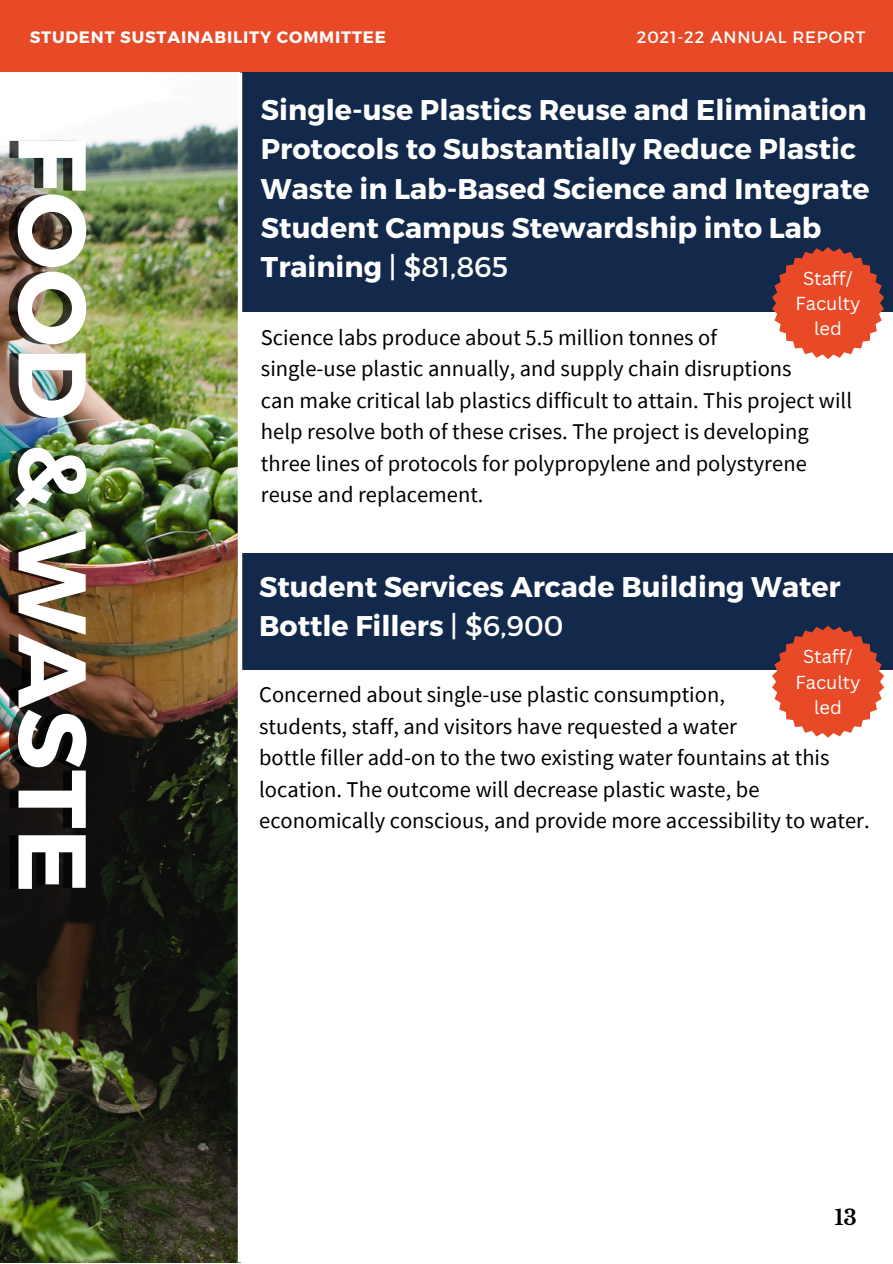
<style>
.page{position:relative;width:893px;height:1264px;background:#fff}
.page>*{position:absolute;margin:0;border:0;box-sizing:border-box;transform-origin:0 0}
.t1{font:700 95.85px "Montserrat";color:#fff}
.t2{font:700 28.5px/39.3px "Montserrat";color:#fff}
.t3{font:22.5px/31.5px "Source Sans Pro";color:#000}
.t4{font:700 21px "Libre Baskerville";color:#000}
.t5{font:18.3px/25.2px "Canva Sans";color:#fff;text-align:center}
.t6{font:700 16.5px "Montserrat";letter-spacing:.05em;color:#fff}
.t7{font:16.5px "Montserrat";letter-spacing:.05em;color:#fff}
.s1{font-weight:400}
</style>
<div class="page">
<div style="left:240px;top:553px;width:652px;height:116px;background:#13294b"></div>
<img style="left:0;top:121px;width:238px;height:1141px">
<div style="left:0;top:0;width:892px;height:72px;background:#e84a27"></div>
<div style="left:240px;top:72px;width:652px;height:240px;background:#13294b"></div>
<svg style="left:772px;top:247px;width:112px;height:112px"></svg>
<svg style="left:772px;top:625px;width:112px;height:112px"></svg>
<hr style="left:238px;top:73px;width:4px;height:1189px;background:#fff">
<p class="t6" style="left:30px;top:27px;width:358px">STUDENT SUSTAINABILITY COMMITTEE</p>
<p class="t7" style="left:636px;top:27px;width:230px">2021-22 ANNUAL REPORT</p>
<p class="t1" style="left:115px;top:134px;width:760px;rotate:90deg">FOOD &amp; WASTE</p>
<p class="t2" style="left:261px;top:89px;width:610px">Single-use Plastics Reuse and Elimination Protocols to Substantially Reduce Plastic Waste in Lab-Based Science and Integrate Student Campus Stewardship into Lab Training <span class="s1">| $81,865</span></p>
<p class="t5" style="left:795px;top:265px;width:67px">Staff/<br>Faculty led</p>
<p class="t3" style="left:261px;top:321px;width:457px">Science labs produce about 5.5 million tonnes of</p>
<p class="t3" style="left:261px;top:352px;width:532px">single-use plastic annually, and supply chain disruptions</p>
<p class="t3" style="left:261px;top:384px;width:592px">can make critical lab plastics difficult to attain. This project will help resolve both of these crises. The project is developing three lines of protocols for polypropylene and polystyrene reuse and replacement.</p>
<p class="t2" style="left:259px;top:565px;width:583px">Student Services Arcade Building Water<br>Bottle Fillers <span class="s1">| $6,900</span></p>
<p class="t5" style="left:795px;top:643px;width:67px">Staff/<br>Faculty led</p>
<p class="t3" style="left:259px;top:678px;width:467px">Concerned about single-use plastic consumption,</p>
<p class="t3" style="left:259px;top:709px;width:479px">students, staff, and visitors have requested a water</p>
<p class="t3" style="left:259px;top:741px;width:612px">bottle filler add-on to the two existing water fountains at this location. The outcome will decrease plastic waste, be economically conscious, and provide more accessibility to water.</p>
<p class="t4" style="left:834px;top:1204px;width:24px">13</p>
</div>
